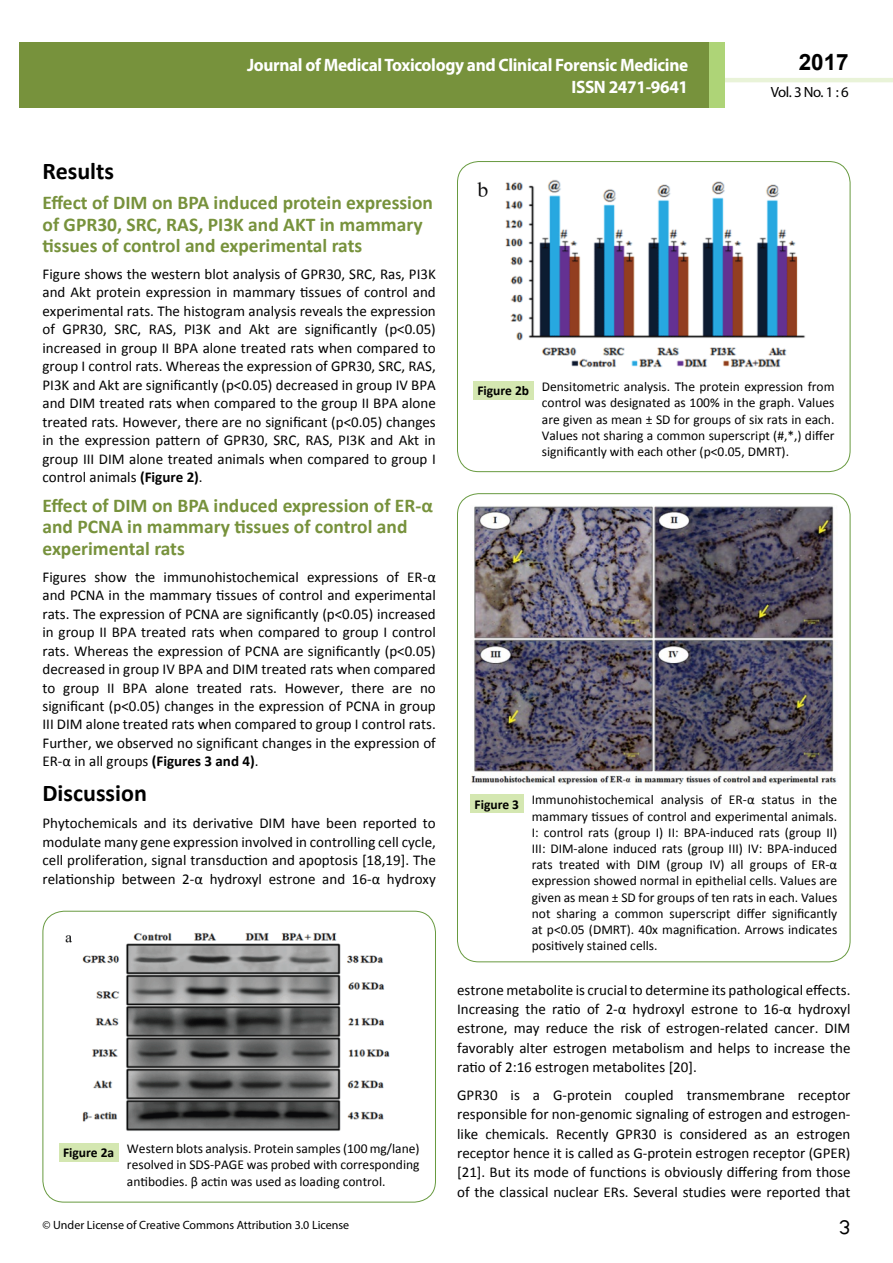
<style>
.page{position:relative;width:893px;height:1263px;background:#fff}
.page>*{position:absolute;margin:0;border:0;box-sizing:border-box;transform-origin:0 0}
.t1{font:25.5px "Tunga";color:#000}
.t2{font:700 24px "Calibri";color:#000}
.t3{font:700 22.5px "Arial";color:#000}
.t4{font:700 19.5px/21.5px "Calibri";color:#77923c}
.t5{font:700 18px/21.6px "Myriad Pro";letter-spacing:-.02em;color:#fff;text-align:right;scale:.96 1}
.t6{font:700 18px/21.6px "Myriad Pro";color:#fff;text-align:right;scale:.96 1}
.t7{font:15px/18.5px "Calibri";color:#000;text-align:justify}
.t8{font:14.85px "Myriad Pro";color:#000}
.t9{font:13.5px/16.2px "Calibri";color:#000;text-align:justify}
.t10{font:12px "Myriad Pro";color:#000}
.s1{font-weight:700}
</style>
<div class="page">
<hr style="left:725px;top:78px;width:168px;height:4px;background:#e9f3d8">
<div style="left:19px;top:42px;width:690px;height:66px;background:#77923c"></div>
<div style="left:709px;top:42px;width:16px;height:66px;background:#aed477"></div>
<div style="left:43px;top:911px;width:393px;height:291px;border:1px solid #689a40;border-radius:21px"></div>
<img style="left:65px;top:933px;width:325px;height:198px">
<div style="left:59px;top:1143px;width:59px;height:18px;background:#d4e7b1"></div>
<img style="left:471px;top:506px;width:366px;height:279px">
<div style="left:470px;top:794px;width:53px;height:19px;background:#d4e7b1"></div>
<div style="left:457px;top:161px;width:393px;height:311px;border:1px solid #689a40;border-radius:21px"></div>
<img style="left:477px;top:180px;width:328px;height:188px">
<div style="left:473px;top:381px;width:60px;height:19px;background:#d4e7b1"></div>
<p class="t6" style="left:517px;top:53px;width:198px">ARCHIVOS DE MEDICINA<br>ISSN 1698-9465</p>
<h3 class="t3" style="left:799px;top:47px;width:52px">2017</h3>
<p class="t5" style="left:247px;top:54px;width:461px">Journal of Medical Toxicology and Clinical Forensic Medicine<br>ISSN 2471-9641</p>
<p class="t8" style="left:771px;top:83px;width:80px">Vol. 3 No. 1 : 6</p>
<h2 class="t2" style="left:43px;top:156px;width:73px">Results</h2>
<h3 class="t4" style="left:43px;top:192px;width:392px">Effect of DIM on BPA induced protein expression of GPR30, SRC, RAS, PI3K and AKT in mammary tissues of control and experimental rats</h3>
<p class="t7" style="left:43px;top:265px;width:395px">Figure shows the western blot analysis of GPR30, SRC, Ras, PI3K and Akt protein expression in mammary tissues of control and experimental rats. The histogram analysis reveals the expression of GPR30, SRC, RAS, PI3K and Akt are significantly (p&lt;0.05) increased in group II BPA alone treated rats when compared to group I control rats. Whereas the expression of GPR30, SRC, RAS, PI3K and Akt are significantly (p&lt;0.05) decreased in group IV BPA and DIM treated rats when compared to the group II BPA alone treated rats. However, there are no significant (p&lt;0.05) changes in the expression pattern of GPR30, SRC, RAS, PI3K and Akt in group III DIM alone treated animals when compared to group I control animals <span class="s1">(Figure 2)</span>.</p>
<h3 class="t4" style="left:43px;top:495px;width:392px">Effect of DIM on BPA induced expression of ER-α and PCNA in mammary tissues of control and experimental rats</h3>
<p class="t7" style="left:43px;top:568px;width:395px">Figures show the immunohistochemical expressions of ER-α and PCNA in the mammary tissues of control and experimental rats. The expression of PCNA are significantly (p&lt;0.05) increased in group II BPA treated rats when compared to group I control rats. Whereas the expression of PCNA are significantly (p&lt;0.05) decreased in group IV BPA and DIM treated rats when compared to group II BPA alone treated rats. However, there are no significant (p&lt;0.05) changes in the expression of PCNA in group III DIM alone treated rats when compared to group I control rats.<br>Further, we observed no significant changes in the expression of ER-α in all groups <span class="s1">(Figures 3 and 4)</span>.</p>
<h2 class="t2" style="left:43px;top:778px;width:106px">Discussion</h2>
<p class="t7" style="left:43px;top:814px;width:395px">Phytochemicals and its derivative DIM have been reported to modulate many gene expression involved in controlling cell cycle, cell proliferation, signal transduction and apoptosis [18,19]. The relationship between 2-α hydroxyl estrone and 16-α hydroxy</p>
<p class="t9" style="left:127px;top:1140px;width:294px;text-indent:-64px"><span class="s1">Figure 2a</span> Western blots analysis. Protein samples (100 mg/lane) resolved in SDS-PAGE was probed with corresponding antibodies. β actin was used as loading control.</p>
<p class="t9" style="left:542px;top:379px;width:294px;text-indent:-64px"><span class="s1">Figure 2b</span> Densitometric analysis. The protein expression from control was designated as 100% in the graph. Values are given as mean ± SD for groups of six rats in each.<br>Values not sharing a common superscript (#,*,) differ significantly with each other (p&lt;0.05, DMRT).</p>
<p class="t9" style="left:532px;top:792px;width:307px;text-indent:-57px"><span class="s1">Figure 3</span> Immunohistochemical analysis of ER-α status in the mammary tissues of control and experimental animals.<br>I: control rats (group I) II: BPA-induced rats (group II)<br>III: DIM-alone induced rats (group III) IV: BPA-induced rats treated with DIM (group IV) all groups of ER-α expression showed normal in epithelial cells. Values are given as mean ± SD for groups of ten rats in each. Values not sharing a common superscript differ significantly at p&lt;0.05 (DMRT). 40x magnification. Arrows indicates positively stained cells.</p>
<p class="t7" style="left:457px;top:980px;width:395px;line-height:19.4px">estrone metabolite is crucial to determine its pathological effects.<br>Increasing the ratio of 2-α hydroxyl estrone to 16-α hydroxyl estrone, may reduce the risk of estrogen-related cancer. DIM favorably alter estrogen metabolism and helps to increase the ratio of 2:16 estrogen metabolites [20].</p>
<p class="t7" style="left:457px;top:1085px;width:395px;line-height:19.4px">GPR30 is a G-protein coupled transmembrane receptor responsible for non-genomic signaling of estrogen and estrogen&shy;like chemicals. Recently GPR30 is considered as an estrogen receptor hence it is called as G-protein estrogen receptor (GPER) [21]. But its mode of functions is obviously differing from those of the classical nuclear ERs. Several studies were reported that</p>
<p class="t10" style="left:43px;top:1218px;width:308px">© Under License of Creative Commons Attribution 3.0 License</p>
<h1 class="t1" style="left:839px;top:1210px;width:13px">3</h1>
</div>
